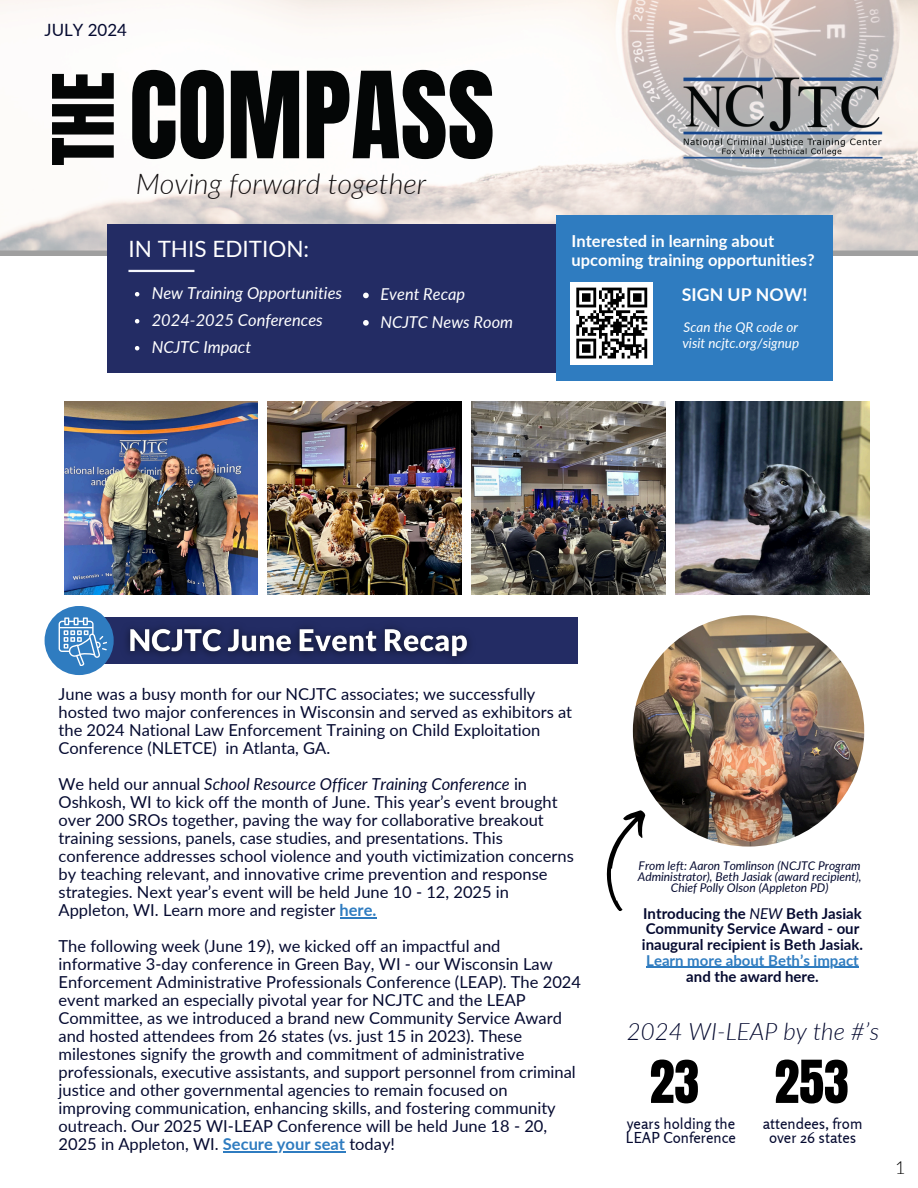
<style>
.page{position:relative;width:918px;height:1188px;background:#fff}
.page>*{position:absolute;margin:0;border:0;box-sizing:border-box;transform-origin:0 0}
.t1{font:102px "Anton";color:#040606}
.t2{font:71.85px "Anton";color:#040606}
.t3{font:50.25px "Anton";color:#000}
.t4{font:italic 300 28.65px "Lato";color:#130f10}
.t5{font:italic 300 24px "Lato";color:#050a30}
.t6{font:22.5px "Lato";color:#fff}
.t7{font:300 18px "Lato";color:#000}
.t8{font:700 17.7px "Lato";color:#fff}
.t9{font:16.95px "Lato";color:#050a30}
.t10{font:16.5px/18px "Lato";color:#050a30}
.t11{font:italic 16.5px "Lato";color:#fff}
.t12{font:700 16.5px "Lato";color:#fff}
.t13{font:italic 16.35px "Lato";color:#fff}
.t14{font:700 15px/15.8px "Lato";color:#050a30}
.t15{font:15px/14.7px "Rosario";color:#050a30;text-align:center}
.t16{font:700 15px/15.8px "Lato";color:#2f7cc0;text-align:center}
.t17{font:italic 13.5px "Lato";color:#fff}
.t18{font:italic 12px/10.9px "Lato";color:#050a30;text-align:center}
.s1{font-style:italic}
.s2{font-weight:700;color:#2f7cc0}
.s3{font-weight:400;font-style:italic}
.s4{color:#050a30}
</style>
<div class="page">
<svg style="left:0;top:0;width:918px;height:255px"></svg>
<div style="left:107px;top:225px;width:482px;height:148px;background:#232c64"></div>
<div style="left:556px;top:215px;width:276px;height:166px;background:#2f7cc0"></div>
<hr style="left:128px;top:270px;width:66px;height:2px;background:#f4f6fc">
<img style="left:676px;top:47px;width:213px;height:142px">
<div style="left:59px;top:617px;width:519px;height:47px;background:#232c64"></div>
<img style="left:126px;top:627px;width:344px;height:32px">
<img style="left:633px;top:615px;width:231px;height:232px;border-radius:50%">
<img style="left:64px;top:401px;width:194px;height:194px">
<img style="left:268px;top:401px;width:194px;height:194px">
<img style="left:471px;top:401px;width:194px;height:194px">
<img style="left:676px;top:401px;width:193px;height:194px">
<svg style="left:606px;top:810px;width:40px;height:101px"></svg>
<svg style="left:363px;top:293px;width:6px;height:5px"></svg>
<svg style="left:363px;top:320px;width:6px;height:6px"></svg>
<div style="left:571px;top:282px;width:82px;height:82px;background:#fff"></div>
<hr style="left:576px;top:288px;width:20px;height:2px;background:#000">
<hr style="left:602px;top:288px;width:20px;height:2px;background:#000">
<hr style="left:627px;top:288px;width:20px;height:2px;background:#000">
<svg style="left:576px;top:290px;width:71px;height:68px"></svg>
<div style="left:45px;top:606px;width:69px;height:69px;background:#2f7cc0;border-radius:50%"></div>
<svg style="left:59px;top:617px;width:48px;height:49px"></svg>
<svg style="left:135px;top:292px;width:4px;height:4px"></svg>
<svg style="left:135px;top:319px;width:4px;height:4px"></svg>
<svg style="left:135px;top:346px;width:4px;height:4px"></svg>
<hr style="left:340px;top:918px;width:37px;height:1px;background:#2f7cc0">
<hr style="left:223px;top:1152px;width:122px;height:1px;background:#2f7cc0">
<hr style="left:646px;top:967px;width:213px;height:1px;background:#2f7cc0">
<p class="t9" style="left:45px;top:19px;width:84px">JULY 2024</p>
<p class="t2" style="left:32px;top:166px;width:95px;rotate:-90deg">THE</p>
<p class="t1" style="left:129px;top:42px;width:367px">COMPASS</p>
<p class="t4" style="left:136px;top:166px;width:292px">Moving forward together</p>
<p class="t6" style="left:128px;top:235px;width:182px">IN THIS EDITION:</p>
<p class="t11" style="left:152px;top:282px;width:192px">New Training Opportunities</p>
<p class="t11" style="left:152px;top:309px;width:173px">2024-2025 Conferences</p>
<h6 class="t11" style="left:152px;top:336px;width:101px">NCJTC Impact</h6>
<p class="t13" style="left:381px;top:284px;width:86px">Event Recap</p>
<p class="t13" style="left:381px;top:311px;width:134px">NCJTC News Room</p>
<p class="t12" style="left:572px;top:230px;width:204px">Interested in learning about</p>
<p class="t12" style="left:572px;top:250px;width:245px">upcoming training opportunities?</p>
<p class="t8" style="left:682px;top:284px;width:127px">SIGN UP NOW!</p>
<p class="t17" style="left:684px;top:319px;width:116px">Scan the QR code or</p>
<p class="t17" style="left:682px;top:335px;width:118px">visit ncjtc.org/signup</p>
<p class="t10" style="left:59px;top:685px;width:515px">June was a busy month for our NCJTC associates; we successfully hosted two major conferences in Wisconsin and served as exhibitors at the 2024 National Law Enforcement Training on Child Exploitation Conference (NLETCE) in Atlanta, GA.</p>
<p class="t10" style="left:59px;top:775px;width:517px">We held our annual <span class="s1">School Resource Officer Training Conference</span> in Oshkosh, WI to kick off the month of June. This year’s event brought over 200 SROs together, paving the way for collaborative breakout training sessions, panels, case studies, and presentations. This conference addresses school violence and youth victimization concerns by teaching relevant, and innovative crime prevention and response strategies. Next year’s event will be held June 10 - 12, 2025 in Appleton, WI. Learn more and register <span class="s2">here.</span></p>
<p class="t10" style="left:59px;top:937px;width:524px">The following week (June 19), we kicked off an impactful and informative 3-day conference in Green Bay, WI - our Wisconsin Law Enforcement Administrative Professionals Conference (LEAP). The 2024 event marked an especially pivotal year for NCJTC and the LEAP Committee, as we introduced a brand new Community Service Award and hosted attendees from 26 states (vs. just 15 in 2023). These milestones signify the growth and commitment of administrative professionals, executive assistants, and support personnel from criminal justice and other governmental agencies to remain focused on improving communication, enhancing skills, and fostering community outreach. Our 2025 WI-LEAP Conference will be held June 18 - 20, 2025 in Appleton, WI. <span class="s2">Secure your seat</span> today!</p>
<p class="t18" style="left:638px;top:859px;width:225px">From left: Aaron Tomlinson (NCJTC Program<br>Administrator), Beth Jasiak (award recipient),<br>Chief Polly Olson (Appleton PD)</p>
<p class="t14" style="left:642px;top:905px;width:223px">Introducing the <span class="s3">NEW</span> Beth Jasiak<br>Community Service Award - our inaugural recipient is Beth Jasiak.</p>
<p class="t16" style="left:646px;top:952px;width:214px">Learn more about Beth’s impact <span class="s4">and the award here.</span></p>
<p class="t5" style="left:627px;top:1016px;width:254px">2024 WI-LEAP by the #’s</p>
<p class="t3" style="left:650px;top:1046px;width:51px">23</p>
<p class="t3" style="left:774px;top:1046px;width:76px">253</p>
<p class="t15" style="left:626px;top:1116px;width:112px;text-align:left">years holding the<br>LEAP Conference</p>
<p class="t15" style="left:763px;top:1116px;width:101px">attendees, from over 26 states</p>
<h3 class="t7" style="left:895px;top:1157px;width:12px">1</h3>
</div>
